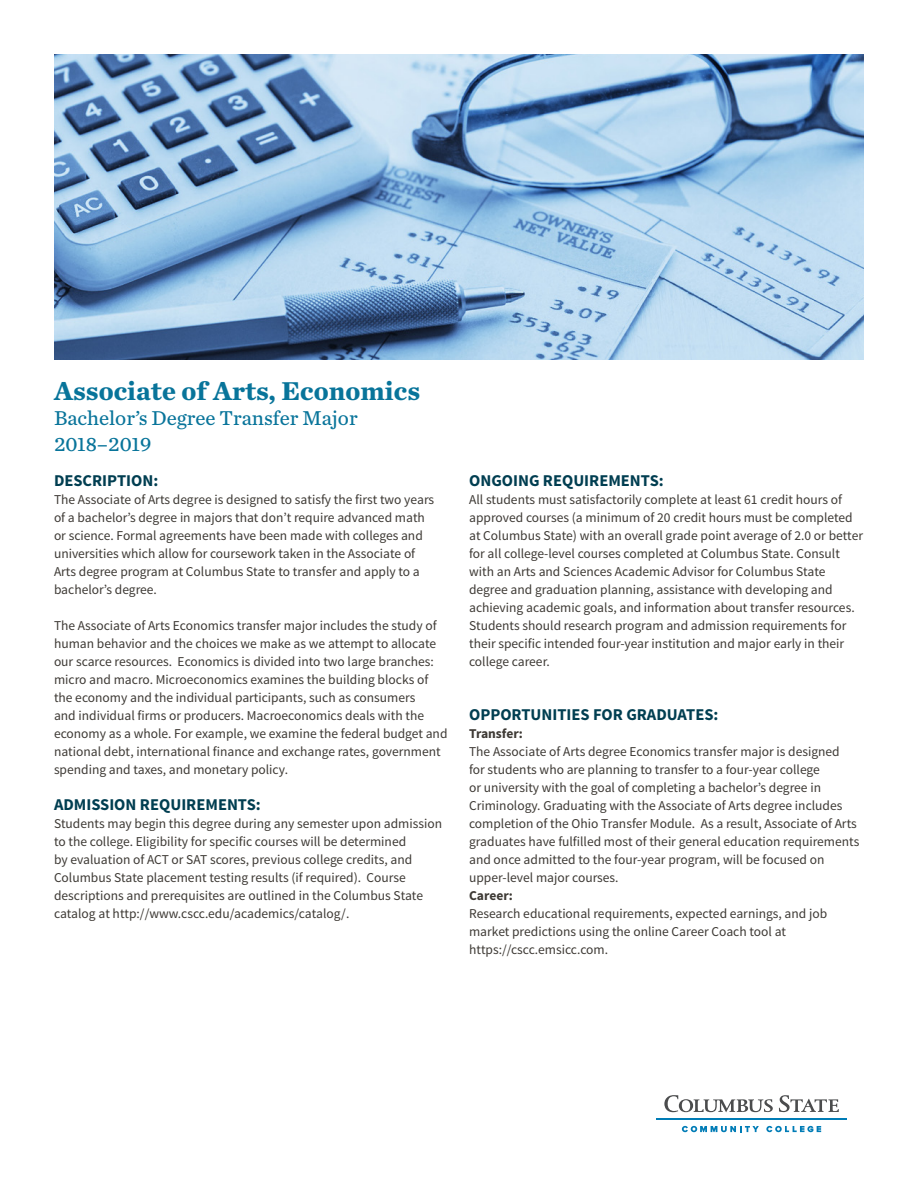
<style>
.page{position:relative;width:918px;height:1188px;background:#fff}
.page>*{position:absolute;margin:0;border:0;box-sizing:border-box;transform-origin:0 0}
.t1{font:700 27px "Chronicle Text G3";color:#08749a}
.degree_type{font:21px "Chronicle Text G3";color:#08749a}
.sub1{font:700 16.5px "Source Sans Pro";color:#013e51}
.body{font:13.5px/18px "Source Sans Pro";color:#3d3934}
.sub1-2{font:13.5px/18px "Source Sans Pro";color:#3d3934}
.sub2{font:700 13.5px "Source Sans Pro";color:#3d3934}
.s1{font-weight:700}
</style>
<div class="page">
<img style="left:54px;top:54px;width:810px;height:306px">
<svg style="left:664px;top:1095px;width:109px;height:17px"></svg>
<svg style="left:779px;top:1095px;width:60px;height:17px"></svg>
<svg style="left:682px;top:1126px;width:77px;height:6px"></svg>
<svg style="left:766px;top:1126px;width:55px;height:6px"></svg>
<hr style="left:656px;top:1118px;width:191px;height:2px;background:#007cb6">
<p class="t1" style="left:54px;top:369px;width:368px">Associate of Arts, Economics</p>
<p class="degree_type" style="left:54px;top:402px;width:305px">Bachelor’s Degree Transfer Major</p>
<p class="degree_type" style="left:54px;top:428px;width:99px">2018–2019</p>
<p class="sub1" style="left:54px;top:470px;width:106px">DESCRIPTION:</p>
<p class="body" style="left:54px;top:491px;width:382px">The Associate of Arts degree is designed to satisfy the first two years of a bachelor’s degree in majors that don’t require advanced math or science. Formal agreements have been made with colleges and universities which allow for coursework taken in the Associate of Arts degree program at Columbus State to transfer and apply to a bachelor’s degree.</p>
<p class="body" style="left:54px;top:617px;width:395px">The Associate of Arts Economics transfer major includes the study of human behavior and the choices we make as we attempt to allocate our scarce resources. Economics is divided into two large branches: micro and macro. Microeconomics examines the building blocks of the economy and the individual participants, such as consumers<br>and individual firms or producers. Macroeconomics deals with the economy as a whole. For example, we examine the federal budget and national debt, international finance and exchange rates, government spending and taxes, and monetary policy.</p>
<p class="sub1" style="left:54px;top:794px;width:208px">ADMISSION REQUIREMENTS:</p>
<p class="body" style="left:54px;top:815px;width:390px">Students may begin this degree during any semester upon admission to the college. Eligibility for specific courses will be determined<br>by evaluation of ACT or SAT scores, previous college credits, and Columbus State placement testing results (if required). Course descriptions and prerequisites are outlined in the Columbus State catalog at http://www.cscc.edu/academics/catalog/.</p>
<p class="sub1" style="left:469px;top:470px;width:196px">ONGOING REQUIREMENTS:</p>
<p class="sub1-2" style="left:469px;top:491px;width:395px">All students must satisfactorily complete at least 61 credit hours of approved courses (a minimum of 20 credit hours must be completed at Columbus State) with an overall grade point average of 2.0 or better for all college-level courses completed at Columbus State. Consult with an Arts and Sciences Academic Advisor for Columbus State degree and graduation planning, assistance with developing and achieving academic goals, and information about transfer resources.<br>Students should research program and admission requirements for their specific intended four-year institution and major early in their college career.</p>
<p class="sub1" style="left:469px;top:704px;width:251px">OPPORTUNITIES FOR GRADUATES:</p>
<p class="sub2" style="left:469px;top:725px;width:55px">Transfer:</p>
<p class="body" style="left:469px;top:743px;width:392px">The Associate of Arts degree Economics transfer major is designed<br>for students who are planning to transfer to a four-year college<br>or university with the goal of completing a bachelor’s degree in Criminology. Graduating with the Associate of Arts degree includes completion of the Ohio Transfer Module. As a result, Associate of Arts graduates have fulfilled most of their general education requirements and once admitted to the four-year program, will be focused on upper-level major courses.<br><span class="s1">Career:</span></p>
<p class="body" style="left:469px;top:905px;width:360px">Research educational requirements, expected earnings, and job market predictions using the online Career Coach tool at https://cscc.emsicc.com.</p>
</div>
